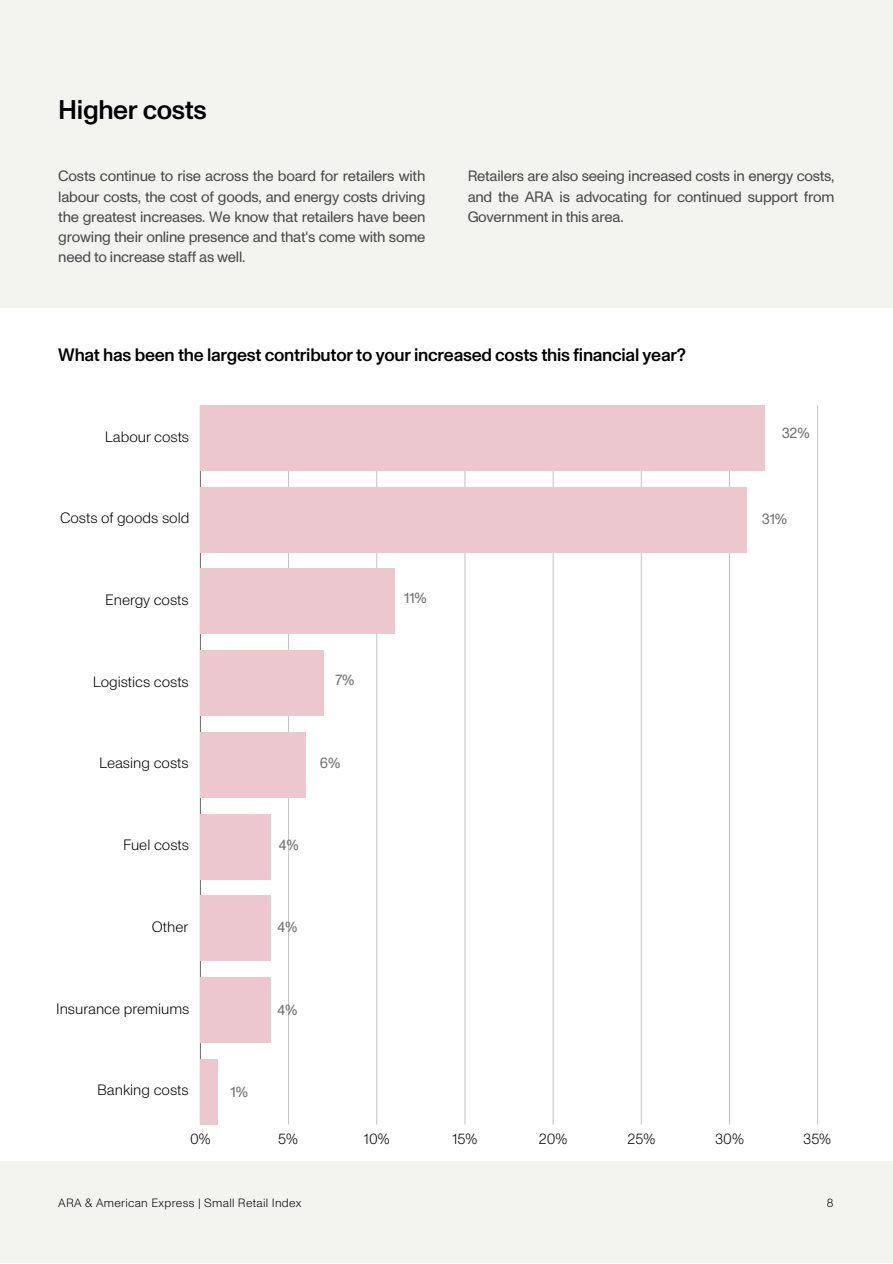
<style>
.page{position:relative;width:893px;height:1264px;background:#fff}
.page>*{position:absolute;margin:0;border:0;box-sizing:border-box;transform-origin:0 0}
.t1{font:500 27px "ABC Monument Grotesk";letter-spacing:-.015em;color:#000}
.t2{font:500 18px "ABC Monument Grotesk";letter-spacing:-.015em;color:#000}
.t3{font:15px/20.2px "ABC Monument Grotesk";letter-spacing:-.015em;color:#000;text-align:justify}
.t4{font:300 15px "ABC Monument Grotesk";color:#000}
.t5{font:15px "ABC Monument Grotesk";color:#737373}
.t6{font:300 12px "ABC Monument Grotesk";letter-spacing:.025em;color:#000}
</style>
<div class="page">
<div style="left:0;top:0;width:892px;height:1262px;background:#f3f4f0"></div>
<div style="left:0;top:308px;width:892px;height:852px;background:#fff"></div>
<hr style="left:288px;top:405px;width:1px;height:719px;background:#000">
<hr style="left:376px;top:405px;width:1px;height:719px;background:#000">
<hr style="left:464px;top:405px;width:1px;height:719px;background:#000">
<hr style="left:552px;top:405px;width:1px;height:719px;background:#000">
<hr style="left:640px;top:405px;width:1px;height:719px;background:#000">
<hr style="left:729px;top:405px;width:1px;height:719px;background:#000">
<hr style="left:817px;top:405px;width:1px;height:719px;background:#000">
<hr style="left:200px;top:405px;width:1px;height:719px;background:#000">
<div style="left:200px;top:405px;width:564px;height:65px;background:#ecc7cd"></div>
<div style="left:200px;top:487px;width:547px;height:65px;background:#ecc7cd"></div>
<div style="left:200px;top:568px;width:194px;height:66px;background:#ecc7cd"></div>
<div style="left:200px;top:650px;width:124px;height:66px;background:#ecc7cd"></div>
<div style="left:200px;top:732px;width:106px;height:65px;background:#ecc7cd"></div>
<div style="left:200px;top:814px;width:71px;height:65px;background:#ecc7cd"></div>
<div style="left:200px;top:895px;width:71px;height:66px;background:#ecc7cd"></div>
<div style="left:200px;top:977px;width:71px;height:65px;background:#ecc7cd"></div>
<div style="left:200px;top:1059px;width:18px;height:65px;background:#ecc7cd"></div>
<h1 class="t1" style="left:58px;top:94px;width:150px">Higher costs</h1>
<p class="t3" style="left:58px;top:166px;width:368px">Costs continue to rise across the board for retailers with labour costs, the cost of goods, and energy costs driving the greatest increases. We know that retailers have been growing their online presence and that's come with some need to increase staff as well.</p>
<p class="t3" style="left:467px;top:166px;width:368px">Retailers are also seeing increased costs in energy costs, and the ARA is advocating for continued support from Government in this area.</p>
<p class="t2" style="left:58px;top:344px;width:629px">What has been the largest contributor to your increased costs this financial year?</p>
<p class="t4" style="left:105px;top:428px;width:86px">Labour costs</p>
<p class="t4" style="left:60px;top:509px;width:131px">Costs of goods sold</p>
<p class="t4" style="left:105px;top:591px;width:85px">Energy costs</p>
<p class="t5" style="left:404px;top:589px;width:24px">11%</p>
<p class="t4" style="left:93px;top:673px;width:97px">Logistics costs</p>
<p class="t5" style="left:335px;top:671px;width:21px">7%</p>
<p class="t4" style="left:99px;top:754px;width:91px">Leasing costs</p>
<p class="t5" style="left:320px;top:753px;width:22px">6%</p>
<p class="t4" style="left:123px;top:836px;width:67px">Fuel costs</p>
<p class="t5" style="left:279px;top:836px;width:21px">4%</p>
<p class="t4" style="left:152px;top:918px;width:38px">Other</p>
<p class="t5" style="left:277px;top:918px;width:21px">4%</p>
<p class="t4" style="left:56px;top:999px;width:135px">Insurance premiums</p>
<p class="t5" style="left:277px;top:1000px;width:21px">4%</p>
<p class="t4" style="left:97px;top:1081px;width:93px">Banking costs</p>
<p class="t5" style="left:230px;top:1083px;width:19px">1%</p>
<p class="t5" style="left:781px;top:424px;width:29px">32%</p>
<p class="t5" style="left:761px;top:510px;width:27px">31%</p>
<p class="t4" style="left:190px;top:1130px;width:22px">0%</p>
<p class="t4" style="left:278px;top:1130px;width:21px">5%</p>
<p class="t4" style="left:364px;top:1130px;width:27px">10%</p>
<p class="t4" style="left:452px;top:1130px;width:26px">15%</p>
<p class="t4" style="left:539px;top:1130px;width:30px">20%</p>
<p class="t4" style="left:627px;top:1130px;width:29px">25%</p>
<p class="t4" style="left:715px;top:1130px;width:30px">30%</p>
<p class="t4" style="left:803px;top:1130px;width:29px">35%</p>
<p class="t6" style="left:58px;top:1196px;width:245px">ARA &amp; American Express | Small Retail Index</p>
<p class="t6" style="left:826px;top:1196px;width:8px">8</p>
</div>
